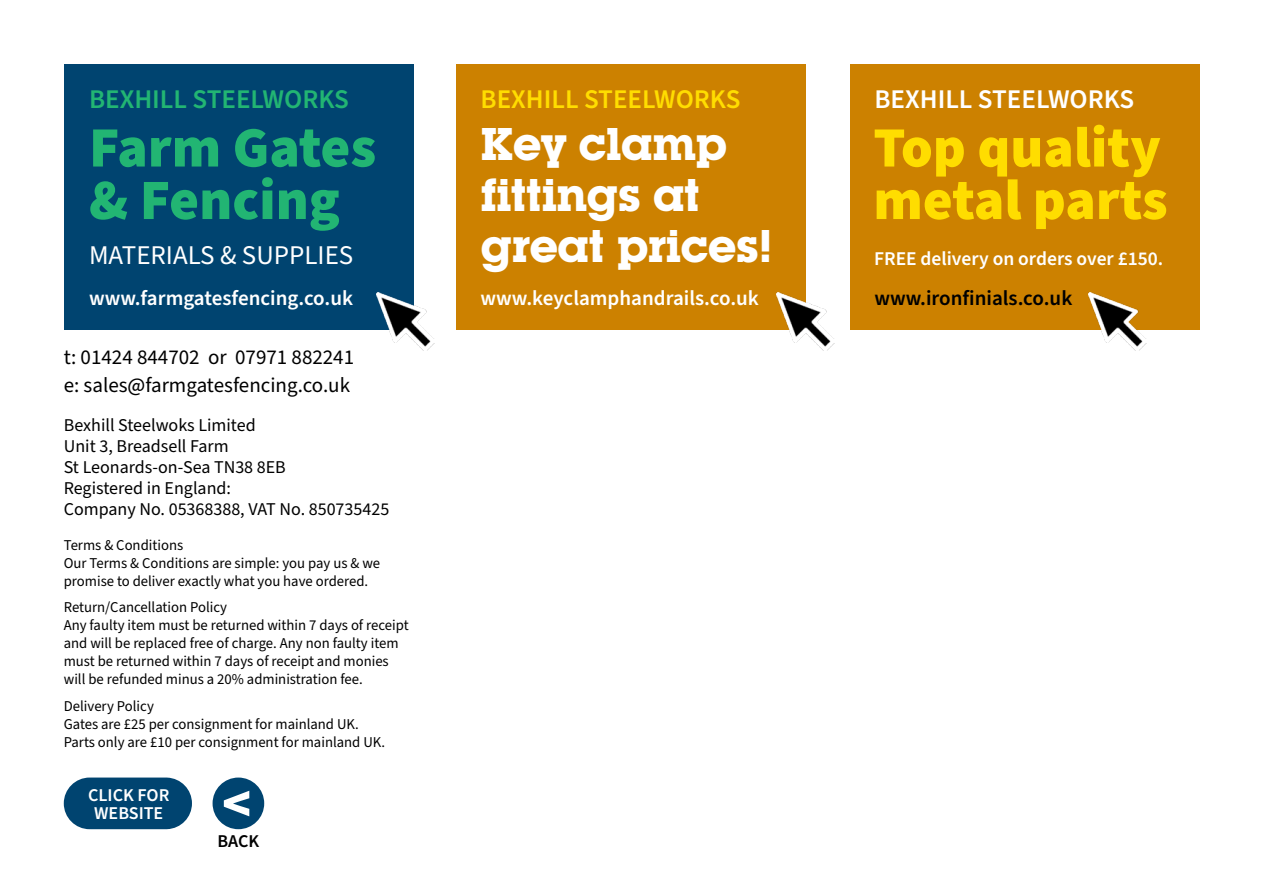
<style>
.page{position:relative;width:1263px;height:893px;background:#fff}
.page>*{position:absolute;margin:0;border:0;box-sizing:border-box;transform-origin:0 0}
.t1{font:900 57px/52.5px "Source Sans Pro";color:#fd0}
.t2{font:900 57px/52.5px "Source Sans Pro";color:#22b573}
.t3{font:700 45px/51px "Lubalin Graph IT Cby BT";letter-spacing:-.02em;color:#fff}
.t4{font:27px "Source Sans Pro";color:#fff}
.t5{font:600 27px "Source Sans Pro";color:#22b573}
.t6{font:600 27px "Source Sans Pro";color:#fff}
.t7{font:600 27px "Source Sans Pro";color:#fd0}
.t8{font:21px/28.2px "Source Sans Pro";color:#000}
.t9{font:600 21px "Source Sans Pro";color:#fff}
.t10{font:600 21px "Source Sans Pro";color:#000}
.t11{font:600 19.5px "Source Sans Pro";color:#fff}
.t12{font:18px/21px "Source Sans Pro";color:#000}
.t13{font:600 18px/18px "Source Sans Pro";color:#fff;text-align:center}
.t14{font:600 18px "Source Sans Pro";color:#000}
.t15{font:15px/18px "Source Sans Pro";color:#000}
</style>
<div class="page">
<div style="left:65px;top:64px;width:349px;height:266px;background:#004470"></div>
<div style="left:850px;top:64px;width:349px;height:266px;background:#cc8100"></div>
<div style="left:456px;top:64px;width:349px;height:266px;background:#cc8100"></div>
<img style="left:776px;top:293px;width:58px;height:58px">
<img style="left:376px;top:293px;width:58px;height:58px">
<img style="left:1089px;top:293px;width:57px;height:58px">
<div style="left:213px;top:777px;width:51px;height:52px;background:#004470;border-radius:50%"></div>
<svg style="left:224px;top:791px;width:25px;height:25px"></svg>
<svg style="left:64px;top:777px;width:128px;height:52px;background:#18557d"></svg>
<h3 class="t5" style="left:89px;top:81px;width:261px">BEXHILL STEELWORKS</h3>
<h1 class="t2" style="left:89px;top:122px;width:289px">Farm Gates &amp; Fencing</h1>
<h3 class="t4" style="left:89px;top:237px;width:266px">MATERIALS &amp; SUPPLIES</h3>
<h3 class="t7" style="left:480px;top:81px;width:261px">BEXHILL STEELWORKS</h3>
<h2 class="t3" style="left:480px;top:118px;width:294px">Key clamp fittings at great prices!</h2>
<h3 class="t9" style="left:480px;top:284px;width:280px">www.keyclamphandrails.co.uk</h3>
<h3 class="t6" style="left:874px;top:81px;width:261px">BEXHILL STEELWORKS</h3>
<h1 class="t1" style="left:873px;top:122px;width:296px">Top quality metal parts</h1>
<h3 class="t11" style="left:874px;top:245px;width:291px">FREE delivery on orders over £150.</h3>
<h3 class="t9" style="left:89px;top:284px;width:266px">www.farmgatesfencing.co.uk</h3>
<h3 class="t10" style="left:874px;top:284px;width:199px">www.ironfinials.co.uk</h3>
<h3 class="t8" style="left:64px;top:343px;width:292px">t: 01424 844702 or 07971 882241 e: sales@farmgatesfencing.co.uk</h3>
<p class="t12" style="left:64px;top:415px;width:327px">Bexhill Steelwoks Limited<br>Unit 3, Breadsell Farm<br>St Leonards-on-Sea TN38 8EB<br>Registered in England:<br>Company No. 05368388, VAT No. 850735425</p>
<p class="t15" style="left:64px;top:536px;width:318px">Terms &amp; Conditions<br>Our Terms &amp; Conditions are simple: you pay us &amp; we promise to deliver exactly what you have ordered.</p>
<p class="t15" style="left:64px;top:599px;width:346px">Return/Cancellation Policy<br>Any faulty item must be returned within 7 days of receipt and will be replaced free of charge. Any non faulty item must be returned within 7 days of receipt and monies will be refunded minus a 20% administration fee.</p>
<p class="t15" style="left:64px;top:697px;width:323px">Delivery Policy<br>Gates are £25 per consignment for mainland UK.<br>Parts only are £10 per consignment for mainland UK.</p>
<p class="t13" style="left:88px;top:787px;width:83px">CLICK FOR<br>WEBSITE</p>
<p class="t14" style="left:217px;top:829px;width:43px">BACK</p>
</div>
